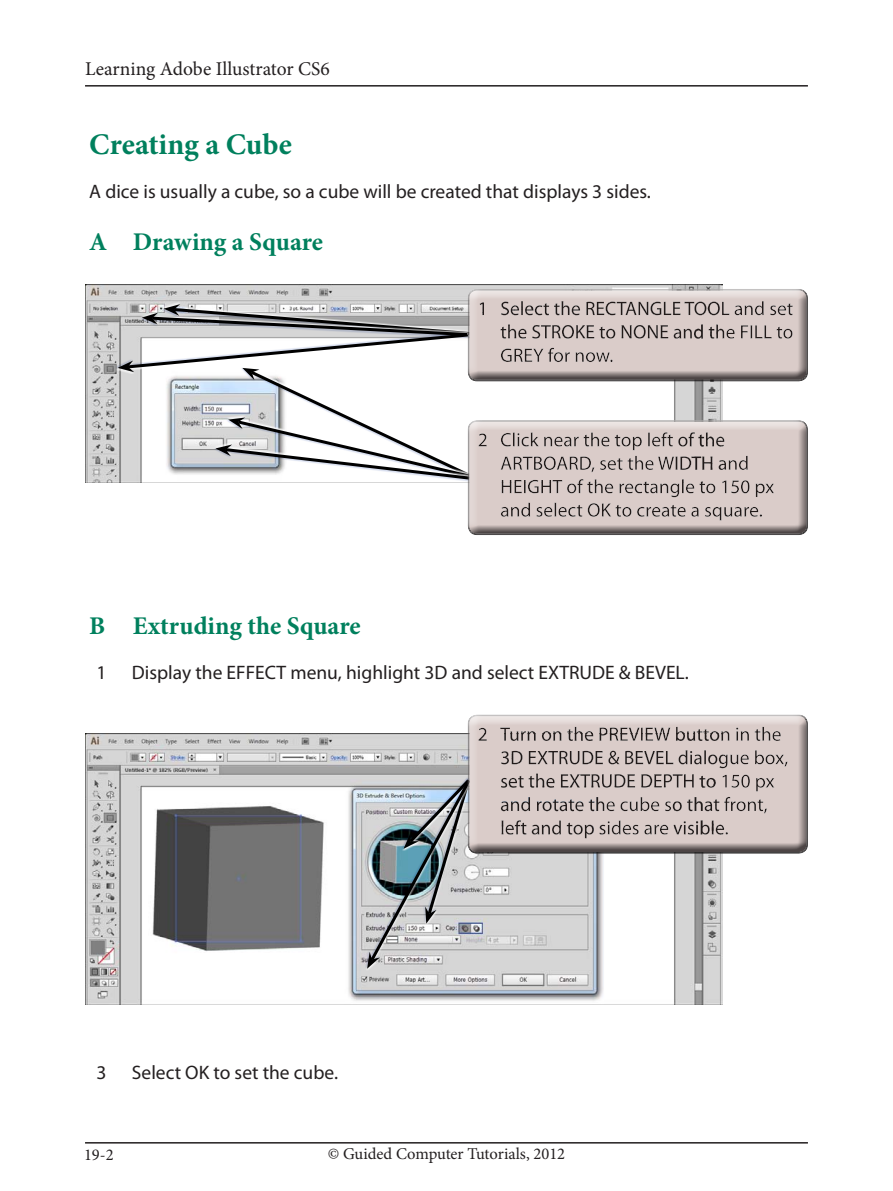
<style>
.page{position:relative;width:893px;height:1191px;background:#fff}
.page>*{position:absolute;margin:0;border:0;box-sizing:border-box;transform-origin:0 0}
.Sub-Head{font:700 30px "Minion Pro";letter-spacing:-.005em;color:#00805d}
.Sub-Head_point{font:700 25.5px "Minion Pro";color:#00805d}
.Body{font:19.5px "Myriad Pro";color:#231f20}
.Paragraph{font:19.5px "Myriad Pro";color:#231f20}
.Body-2{font:19.5px "Minion Pro";color:#231f20}
.Body-3{font:16.5px "Minion Pro";color:#231f20}
</style>
<div class="page">
<hr style="left:85px;top:1142px;width:723px;height:1px;background:#231f20">
<hr style="left:85px;top:85px;width:723px;height:2px;background:#231f20">
<img style="left:85px;top:285px;width:638px;height:198px">
<img style="left:85px;top:733px;width:638px;height:271px">
<div style="left:365px;top:777px;width:107px;height:192px;background:#1c41a2;opacity:.18"></div>
<img style="left:367px;top:776px;width:106px;height:192px">
<svg style="left:118px;top:289px;width:690px;height:237px"></svg>
<div style="left:468px;top:421px;width:340px;height:115px;background:#231f20;opacity:.75"></div>
<div style="left:468px;top:715px;width:343px;height:140px;background:#231f20;opacity:.75"></div>
<p class="Body-2" style="left:85px;top:56px;width:246px">Learning Adobe Illustrator CS6</p>
<p class="Sub-Head" style="left:89px;top:123px;width:204px">Creating a Cube</p>
<p class="Paragraph" style="left:89px;top:180px;width:563px">A dice is usually a cube, so a cube will be created that displays 3 sides.</p>
<p class="Sub-Head_point" style="left:89px;top:224px;width:235px">A Drawing a Square</p>
<p class="Sub-Head_point" style="left:89px;top:608px;width:273px">B Extruding the Square</p>
<p class="Body" style="left:96px;top:660px;width:12px">1</p>
<p class="Body" style="left:132px;top:660px;width:558px">Display the EFFECT menu, highlight 3D and select EXTRUDE &amp; BEVEL.</p>
<p class="Body" style="left:96px;top:1060px;width:12px">3</p>
<p class="Body" style="left:132px;top:1060px;width:208px">Select OK to set the cube.</p>
<p class="Body-3" style="left:84px;top:1143px;width:31px">19-2</p>
<p class="Body-3" style="left:328px;top:1143px;width:239px">© Guided Computer Tutorials, 2012</p>
</div>
